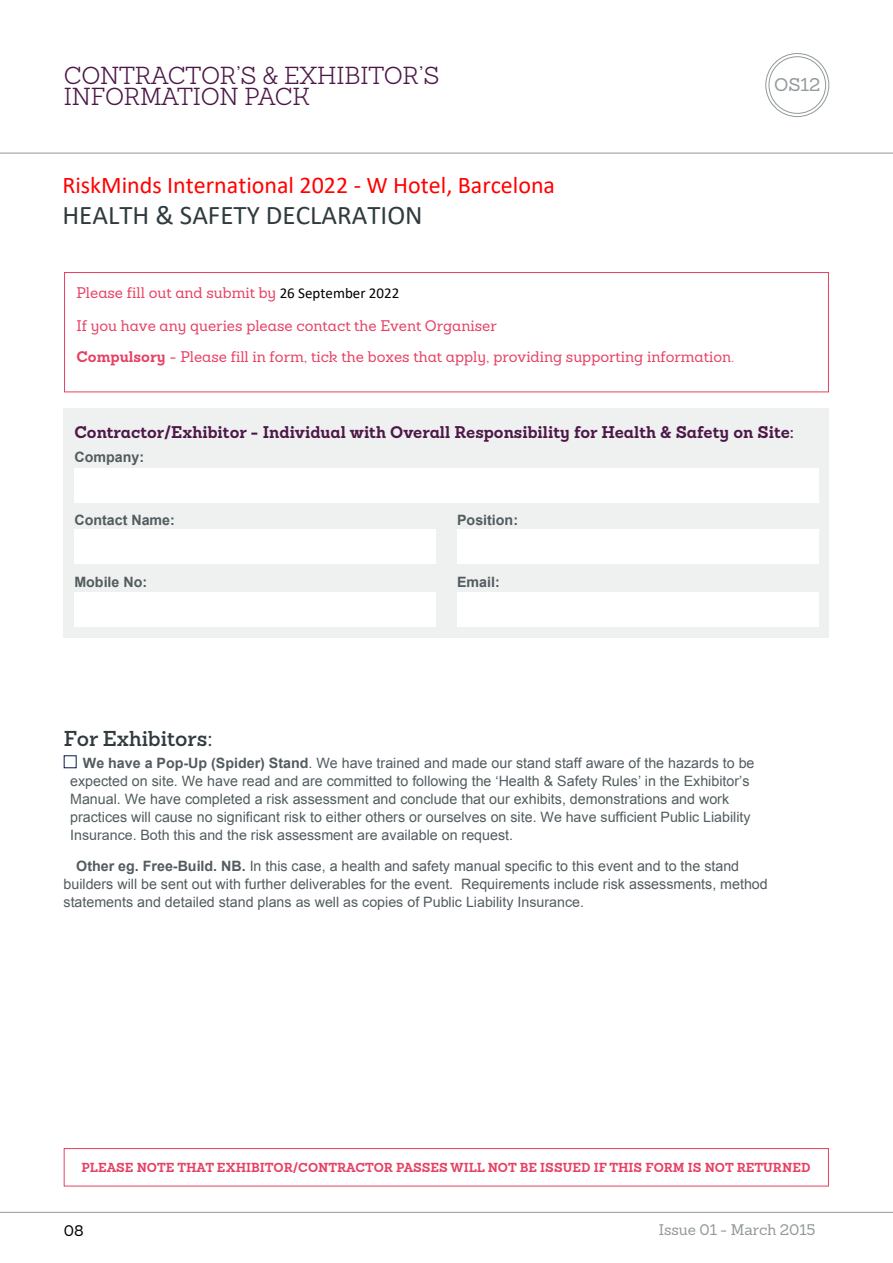
<style>
.page{position:relative;width:893px;height:1263px;background:#fff}
.page>*{position:absolute;margin:0;border:0;box-sizing:border-box;transform-origin:0 0}
.t1{font:27px "Calibri";color:#303b3e}
.t2{font:24px "Calibri";color:#f00}
.t3{font:300 24px "Sanchez";letter-spacing:-.005em;color:#4d1848}
.t4{font:600 21px "Sanchez";color:#303b3e}
.t5{font:18px "Sanchez";color:#92999b}
.t6{font:700 16.5px "Sanchez";color:#4d1848}
.t7{font:15px/31.8px "Sanchez";color:#e64164}
.t8{font:15px "Sanchez";color:#92999b}
.t9{font:15px "Sanchez";color:#000}
.t10{font:14.25px/18px "Arial";color:#525c5f}
.t11{font:14.25px/18px "Arial";color:#525c5f}
.t12{font:700 14.25px "Arial";color:#525c5f}
.t13{font:700 12.75px "Sanchez";color:#e64164}
.s1{font-family:"Calibri";color:#000}
.s2{font-weight:700}
.s3{color:#eb7080}
.s4{font-style:inherit}
</style>
<div class="page">
<hr style="left:0;top:1212px;width:893px;height:1px;background:#92999b">
<hr style="left:0;top:153px;width:893px;height:1px;background:#92999b">
<div style="left:765px;top:53px;width:64px;height:64px;border:1px solid #92999b;border-radius:50%"></div>
<div style="left:769px;top:56px;width:57px;height:58px;border:1px solid #92999b;border-radius:50%"></div>
<div style="left:64px;top:272px;width:765px;height:120px;border:1px solid #e64164"></div>
<div style="left:64px;top:408px;width:765px;height:230px;background:#eff0f0"></div>
<div style="left:74px;top:468px;width:745px;height:34px;background:#fff"></div>
<div style="left:457px;top:530px;width:362px;height:34px;background:#fff"></div>
<div style="left:74px;top:530px;width:361px;height:34px;background:#fff"></div>
<div style="left:457px;top:592px;width:362px;height:34px;background:#fff"></div>
<div style="left:74px;top:592px;width:361px;height:34px;background:#fff"></div>
<svg style="left:64px;top:755px;width:13px;height:13px"></svg>
<div style="left:64px;top:1148px;width:765px;height:38px;border:1px solid #e64164"></div>
<h2 class="t3" style="left:64px;top:60px;width:377px">CONTRACTOR’S &amp; EXHIBITOR’S</h2>
<h2 class="t3" style="left:64px;top:81px;width:247px">INFORMATION PACK</h2>
<h2 class="t2" style="left:62px;top:168px;width:494px">RiskMinds International 2022 - W Hotel, Barcelona</h2>
<h1 class="t1" style="left:62px;top:196px;width:362px">HEALTH &amp; SAFETY DECLARATION</h1>
<p class="t7" style="left:76px;top:277px;width:659px">Please fill out and submit by <span class="s1">26 September 2022<br></span>If you have any queries please contact the Event Organiser<br><span class="s2">Compulsory</span> - Please fill in form, tick the boxes that apply, providing supporting information<span class="s3">.</span></p>
<p class="t5" style="left:774px;top:73px;width:48px">OS12</p>
<p class="t6" style="left:74px;top:420px;width:721px">Contractor/Exhibitor - Individual with Overall Responsibility for Health &amp; Safety on Site:</p>
<p class="t12" style="left:74px;top:448px;width:71px">Company:</p>
<p class="t12" style="left:74px;top:510px;width:102px">Contact Name:</p>
<p class="t12" style="left:457px;top:510px;width:62px">Position:</p>
<p class="t12" style="left:74px;top:573px;width:74px">Mobile No:</p>
<p class="t12" style="left:457px;top:573px;width:44px">Email:</p>
<h3 class="t4" style="left:64px;top:724px;width:150px">For Exhibitors:</h3>
<p class="t10" style="left:70px;top:754px;width:686px;text-indent:13px"><span class="s2">We have a Pop-Up</span> <span class="s2">(Spider)</span> <span class="s2">Stand</span>. We have trained and made our stand staff aware of the hazards to be expected on site. We have read and are committed to following the ‘Health &amp; Safety Rules’ in the Exhibitor’s Manual. We have completed a risk assessment and conclude that our exhibits, demonstrations and work practices will cause no significant risk to either others or ourselves on site. We have sufficient Public Liability Insurance. Both this and the risk assessment are available on request.</p>
<p class="t11" style="left:64px;top:857px;width:706px;text-indent:13px"><span class="s2">Other eg. Free-Build. NB.</span> In this case, a health and safety manual specific to this event and to the stand builders will be sent out with further deliverables for the event. Requirements include risk asses<span class="s4">s</span>ments, method statements and detailed stand plans <span class="s4">as well as copies of Public Liability Insurance.</span></p>
<p class="t13" style="left:82px;top:1158px;width:730px">PLEASE NOTE THAT EXHIBITOR/CONTRACTOR PASSES WILL NOT BE ISSUED IF THIS FORM IS NOT RETURNED</p>
<p class="t9" style="left:64px;top:1220px;width:21px">08</p>
<p class="t8" style="left:659px;top:1220px;width:158px">Issue 01 - March 2015</p>
</div>
